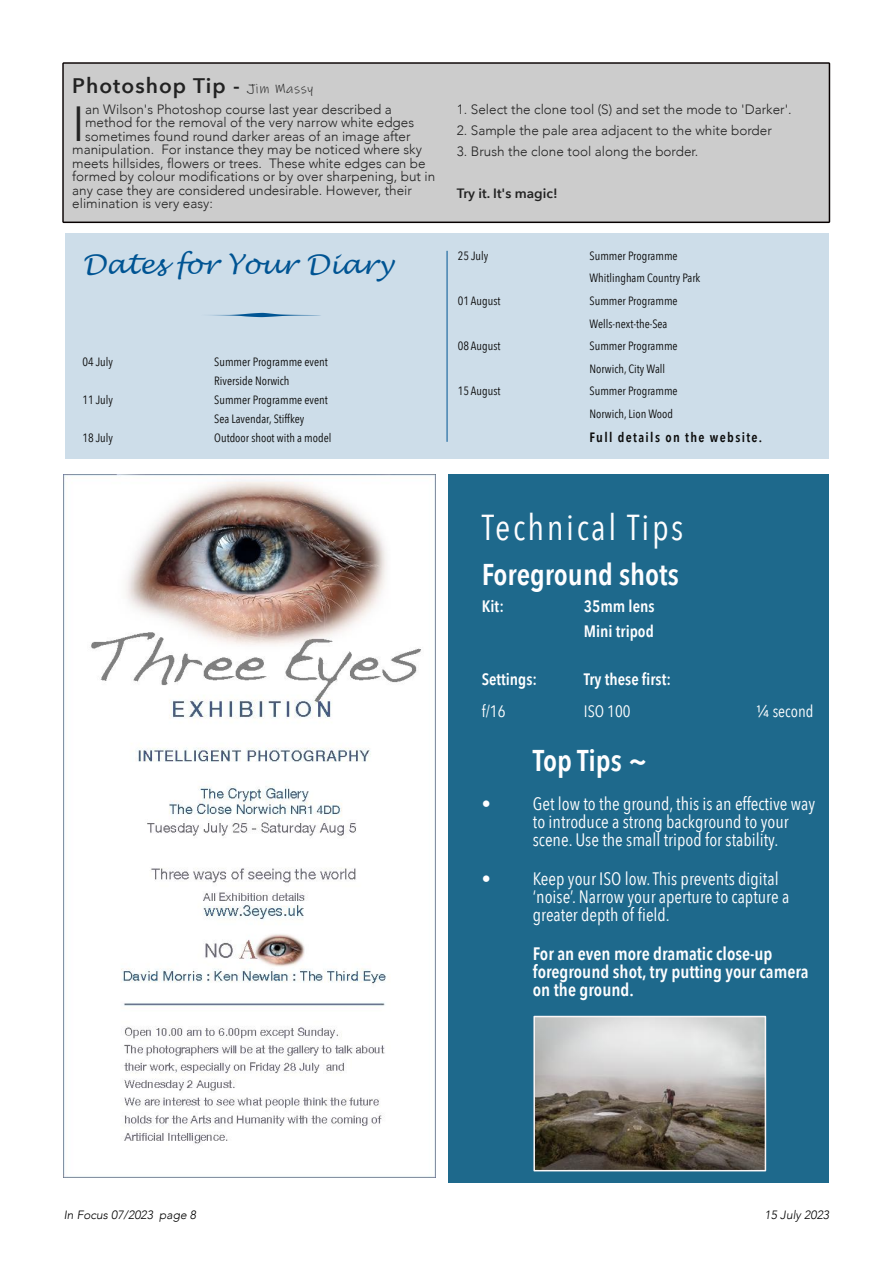
<style>
.page{position:relative;width:893px;height:1263px;background:#fff}
.page>*{position:absolute;margin:0;border:0;box-sizing:border-box;transform-origin:0 0}
.t1{font:300 49.2px "Avenir";color:#222}
.t2{font:36px "Avenir Next Condensed";letter-spacing:.07em;color:#fefeff}
.t3{font:600 30px "Avenir Next Condensed";color:#fefeff}
.t4{font:italic 27px "Lucida Handwriting";color:#005493}
.t5{font:600 21px "Avenir Next";letter-spacing:.05em;color:#222}
.t6{font:18px/18px "Avenir Next Condensed";color:#fefeff}
.t7{font:600 18px/18px "Avenir Next Condensed";color:#fefeff}
.t8{font:600 16.5px/25.5px "Avenir Next Condensed";color:#fefeff}
.t9{font:16.5px "Avenir Next Condensed";color:#fefeff}
.t10{font:300 13.5px "Avenir";color:#222}
.t11{font:600 13.5px "Avenir Next Condensed";letter-spacing:.1em;color:#0c0c0c}
.t12{font:600 13.5px "Avenir Next";color:#222}
.t13{font:12px/22.5px "Avenir Next Condensed";color:#0c0c0c}
.t14{font:italic 300 12px "Avenir";color:#000}
.s1{font-family:"Ink Free";font-weight:400;font-size:13.5px}
.s2{font-family:"Avenir Next"}
</style>
<div class="page">
<div style="left:65px;top:234px;width:764px;height:225px;background:#cddde9"></div>
<hr style="left:447px;top:251px;width:1px;height:191px;background:#005493">
<div style="left:448px;top:474px;width:381px;height:709px;background:#1e698c"></div>
<img style="left:536px;top:1019px;width:227px;height:149px">
<div style="left:533px;top:1016px;width:233px;height:155px;border:2px solid #faf6f6"></div>
<div style="left:62px;top:62px;width:768px;height:161px;background:#ccc"></div>
<img style="left:64px;top:474px;width:371px;height:704px">
<h3 class="t5" style="left:72px;top:72px;width:242px">Photoshop Tip - <span class="s1">Jim Massy</span></h3>
<h1 class="t1" style="left:72px;top:92px;width:14px">I</h1>
<p class="t10" style="left:85px;top:100px;width:308px">an Wilson's Photoshop course last year described a</p>
<p class="t10" style="left:85px;top:114px;width:331px">method for the removal of the very narrow white edges</p>
<p class="t10" style="left:85px;top:127px;width:327px">sometimes found round darker areas of an image after</p>
<p class="t10" style="left:72px;top:141px;width:351px">manipulation. For instance they may be noticed where sky</p>
<p class="t10" style="left:72px;top:154px;width:355px">meets hillsides, flowers or trees. These white edges can be</p>
<p class="t10" style="left:72px;top:168px;width:364px">formed by colour modifications or by over sharpening, but in</p>
<p class="t10" style="left:72px;top:181px;width:341px">any case they are considered undesirable. However, their</p>
<p class="t10" style="left:72px;top:195px;width:142px">elimination is very easy:</p>
<h3 class="t4" style="left:82px;top:251px;width:312px">Dates for Your Diary</h3>
<p class="t13" style="left:82px;top:351px;width:32px">04 July</p>
<p class="t13" style="left:214px;top:351px;width:115px">Summer Programme event</p>
<p class="t13" style="left:214px;top:370px;width:77px">Riverside Norwich</p>
<p class="t13" style="left:82px;top:389px;width:32px">11 July</p>
<p class="t13" style="left:214px;top:390px;width:115px;line-height:19px">Summer Programme event<br>Sea Lavendar, Stiffkey</p>
<p class="t13" style="left:82px;top:427px;width:32px">18 July</p>
<p class="t13" style="left:214px;top:427px;width:119px">Outdoor shoot with a model</p>
<p class="t10" style="left:457px;top:100px;width:336px">1. Select the clone tool (S) and set the mode to 'Darker'.</p>
<p class="t10" style="left:457px;top:121px;width:316px">2. Sample the pale area adjacent to the white border</p>
<p class="t10" style="left:457px;top:142px;width:243px">3. Brush the clone tool along the border.</p>
<p class="t12" style="left:457px;top:184px;width:102px">Try it. It's magic!</p>
<p class="t13" style="left:458px;top:245px;width:32px">25 July</p>
<p class="t13" style="left:589px;top:245px;width:112px">Summer Programme<br>Whitlingham Country Park</p>
<p class="t13" style="left:458px;top:290px;width:44px">01 August</p>
<p class="t13" style="left:589px;top:290px;width:90px">Summer Programme<br>Wells-next-the-Sea</p>
<p class="t13" style="left:458px;top:335px;width:44px">08 August</p>
<p class="t13" style="left:589px;top:335px;width:90px">Summer Programme<br>Norwich, City Wall</p>
<p class="t13" style="left:458px;top:380px;width:44px">15 August</p>
<p class="t13" style="left:589px;top:380px;width:90px">Summer Programme<br>Norwich, Lion Wood</p>
<p class="t11" style="left:589px;top:428px;width:174px">Full details on the website.</p>
<h2 class="t2" style="left:482px;top:504px;width:203px">Technical Tips</h2>
<h3 class="t3" style="left:482px;top:555px;width:199px">Foreground shots</h3>
<p class="t8" style="left:482px;top:594px;width:24px">Kit:</p>
<p class="t8" style="left:584px;top:594px;width:72px">35mm lens<br>Mini tripod</p>
<p class="t8" style="left:482px;top:667px;width:57px">Settings:</p>
<p class="t8" style="left:584px;top:667px;width:89px">Try these first:</p>
<p class="t9" style="left:482px;top:700px;width:25px">f/16</p>
<p class="t9" style="left:584px;top:700px;width:48px">ISO 100</p>
<p class="t9" style="left:756px;top:700px;width:59px"><span class="s2">¼</span> second</p>
<h3 class="t3" style="left:533px;top:741px;width:116px">Top Tips ~</h3>
<h3 class="t6" style="left:533px;top:795px;width:284px;text-indent:-51px">• Get low to the ground, this is an effective way to introduce a strong background to your scene. Use the small tripod for stability.</h3>
<h3 class="t6" style="left:533px;top:870px;width:258px;text-indent:-51px">• Keep your ISO low. This prevents digital ‘noise’. Narrow your aperture to capture a greater depth of field.</h3>
<h3 class="t7" style="left:533px;top:945px;width:277px">For an even more dramatic close-up foreground shot, try putting your camera on the ground.</h3>
<p class="t14" style="left:64px;top:1207px;width:134px">In Focus 07/2023 page 8</p>
<p class="t14" style="left:765px;top:1207px;width:66px">15 July 2023</p>
</div>
